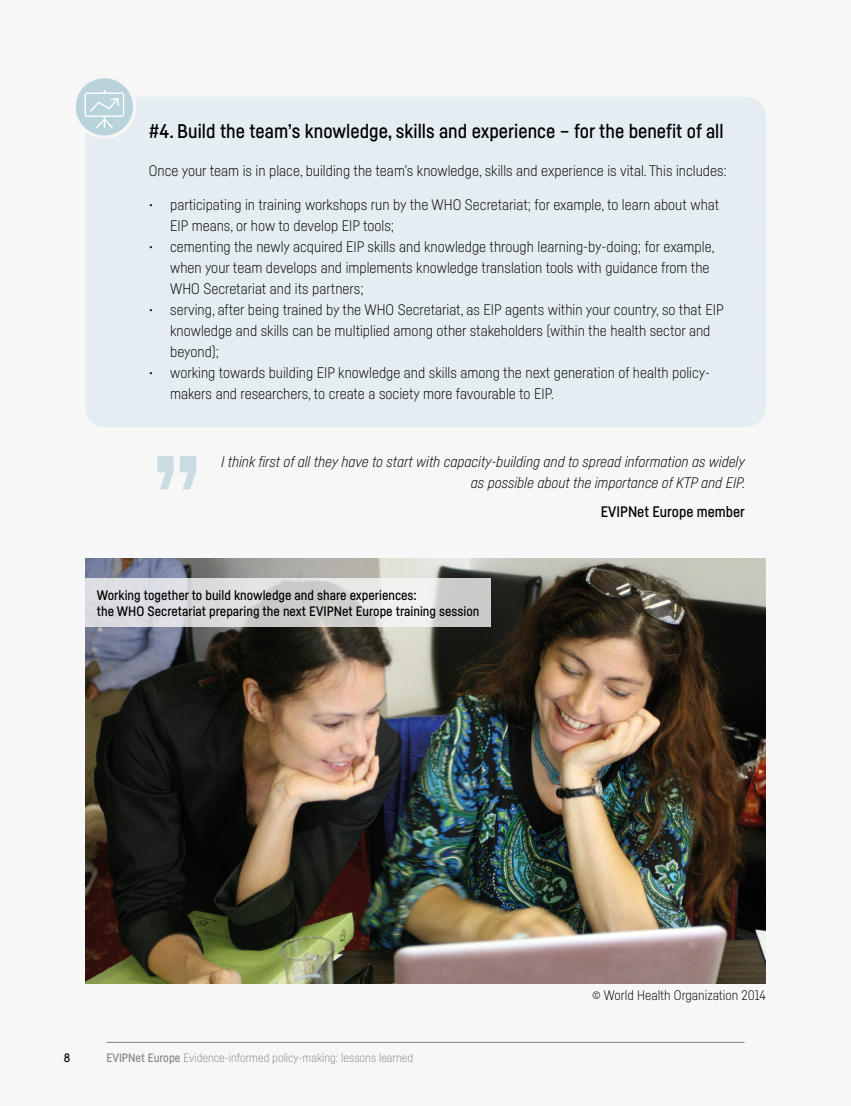
<style>
.page{position:relative;width:851px;height:1106px;background:#fff}
.page>*{position:absolute;margin:0;border:0;box-sizing:border-box;transform-origin:0 0}
.t1{font:500 133.35px "Fabrikat";color:#c8dce1}
.t2{font:500 19.5px "Fabrikat";color:#000}
.t3{font:300 15px/21px "Fabrikat";color:#000}
.t4{font:italic 300 15px/21px "Fabrikat";color:#000;text-align:right}
.t5{font:500 15px "Fabrikat";color:#000}
.t6{font:500 13.5px/16.5px "Fabrikat";color:#000}
.t7{font:300 13.5px "Fabrikat";color:#000}
.t8{font:300 12px "Fabrikat";color:#878787}
.t9{font:500 12px "Fabrikat";color:#000}
.s1{font-weight:500}
</style>
<div class="page">
<div style="left:0;top:0;width:850px;height:1106px;background:#f6f6f6"></div>
<img style="left:85px;top:558px;width:680px;height:425px">
<svg style="left:85px;top:578px;width:405px;height:48px"></svg>
<div style="left:85px;top:97px;width:680px;height:41px;background:#e4edf1"></div>
<div style="left:85px;top:138px;width:680px;height:66px;background:#e4edf1"></div>
<div style="left:85px;top:172px;width:680px;height:87px;background:#e4edf1;border-radius:21px"></div>
<div style="left:85px;top:214px;width:680px;height:108px;background:#e4edf1;border-radius:21px"></div>
<div style="left:85px;top:277px;width:680px;height:108px;background:#e4edf1;border-radius:21px"></div>
<div style="left:85px;top:340px;width:680px;height:87px;background:#e4edf1;border-radius:21px"></div>
<div style="left:72px;top:75px;width:64px;height:64px;background:#f6f6f6;border-radius:50%"></div>
<div style="left:76px;top:78px;width:57px;height:57px;background:#b9d3da;border-radius:50%"></div>
<svg style="left:84px;top:90px;width:41px;height:40px"></svg>
<hr style="left:106px;top:1042px;width:638px;height:1px;background:#878787">
<h2 class="t2" style="left:149px;top:119px;width:576px">#4. Build the team’s knowledge, skills and experience – for the benefit of all</h2>
<p class="t3" style="left:149px;top:160px;width:579px">Once your team is in place, building the team’s knowledge, skills and experience is vital. This includes:</p>
<p class="t3" style="left:170px;top:194px;width:550px;text-indent:-21px">• participating in training workshops run by the WHO Secretariat; for example, to learn about what<br>EIP means, or how to develop EIP tools;</p>
<p class="t3" style="left:170px;top:236px;width:545px;text-indent:-21px">• cementing the newly acquired EIP skills and knowledge through learning-by-doing; for example, when your team develops and implements knowledge translation tools with guidance from the<br>WHO Secretariat and its partners;</p>
<p class="t3" style="left:170px;top:299px;width:555px;text-indent:-21px">• serving, after being trained by the WHO Secretariat, as EIP agents within your country, so that EIP knowledge and skills can be multiplied among other stakeholders (within the health sector and beyond);</p>
<p class="t3" style="left:170px;top:362px;width:541px;text-indent:-21px">• working towards building EIP knowledge and skills among the next generation of health policy&shy;makers and researchers, to create a society more favourable to EIP.</p>
<h1 class="t1" style="left:151px;top:422px;width:53px">”</h1>
<p class="t4" style="left:221px;top:450px;width:525px">I think first of all they have to start with capacity-building and to spread information as widely as possible about the importance of KTP and EIP.</p>
<p class="t5" style="left:600px;top:503px;width:146px">EVIPNet Europe member</p>
<p class="t6" style="left:97px;top:586px;width:384px">Working together to build knowledge and share experiences:<br>the WHO Secretariat preparing the next EVIPNet Europe training session</p>
<p class="t9" style="left:64px;top:1050px;width:8px">8</p>
<p class="t8" style="left:106px;top:1050px;width:308px"><span class="s1">EVIPNet Europe</span> Evidence-informed policy-making: lessons learned</p>
<p class="t7" style="left:592px;top:987px;width:175px">© World Health Organization 2014</p>
</div>
